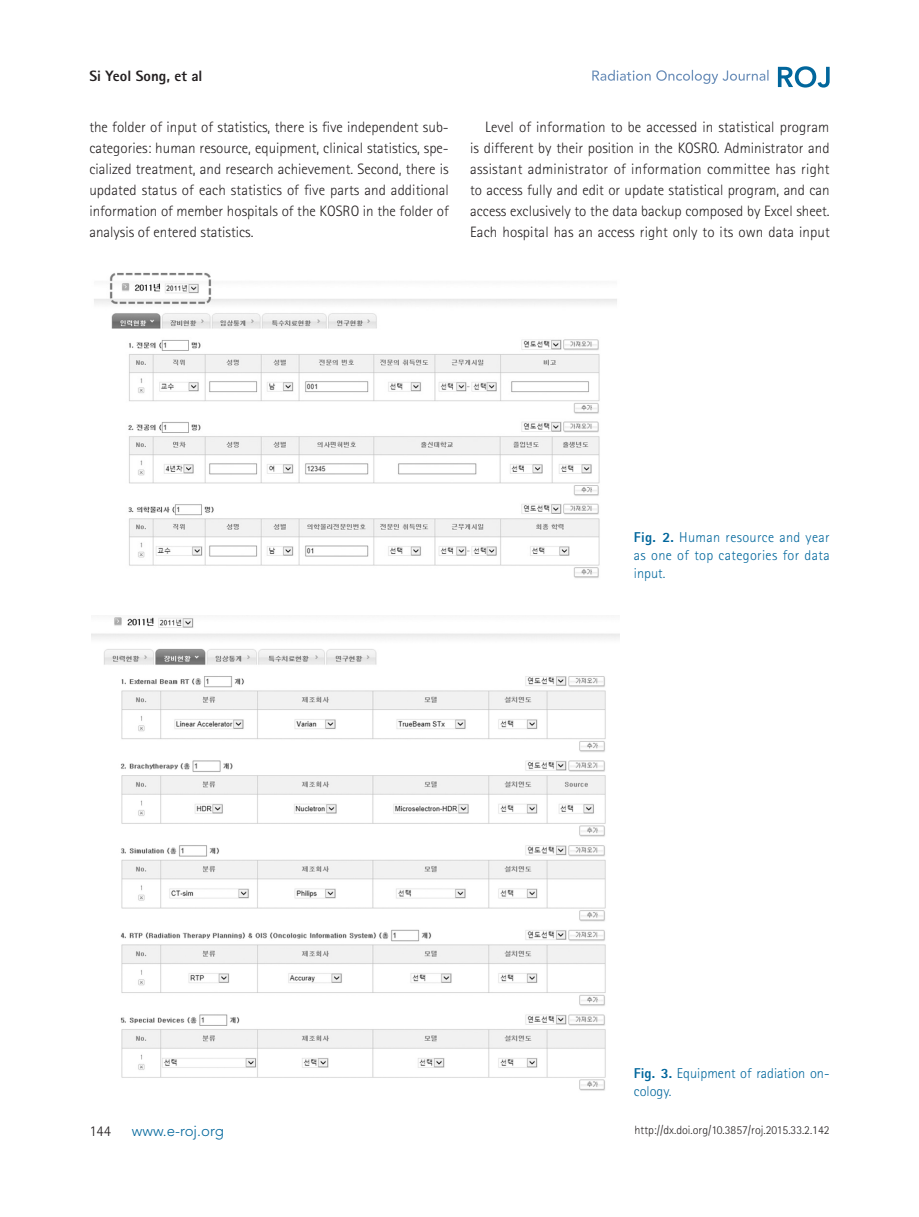
<style>
.page{position:relative;width:919px;height:1217px;background:#fff}
.page>*{position:absolute;margin:0;border:0;box-sizing:border-box;transform-origin:0 0}
.본문-2번째_문단{font:300 15px/21px "Rotis Sans Serif Std";letter-spacing:.005em;color:#231f20;text-align:justify}
.본문{font:300 15px/21px "Rotis Sans Serif Std";color:#231f20}
.t1{font:800 15px "Rotis Sans Serif Std";color:#231f20}
.t2{font:300 15px "Avenir LT Std";color:#01669c}
.그림{font:300 14.25px/18px "Rotis Sans Serif Std";letter-spacing:.025em;color:#01669c;text-align:justify}
.그림-2{font:300 14.25px/18px "Rotis Sans Serif Std";color:#01669c}
.t3{font:300 12px "Rotis Sans Serif Std";color:#231f20}
.s1{font-weight:800}
</style>
<div class="page">
<svg style="left:777px;top:66px;width:52px;height:22px"></svg>
<svg style="left:592px;top:70px;width:176px;height:14px"></svg>
<img style="left:94px;top:272px;width:523px;height:306px">
<img style="left:92px;top:617px;width:527px;height:474px">
<p class="t1" style="left:89px;top:66px;width:115px">Si Yeol Song, et al</p>
<p class="본문" style="left:89px;top:116px;width:361px">the folder of input of statistics, there is five independent sub&shy;categories: human resource, equipment, clinical statistics, spe&shy;cialized treatment, and research achievement. Second, there is updated status of each statistics of five parts and additional information of member hospitals of the KOSRO in the folder of analysis of entered statistics.</p>
<p class="본문-2번째_문단" style="left:470px;top:116px;width:361px;text-indent:15px">Level of information to be accessed in statistical program is different by their position in the KOSRO. Administrator and assistant administrator of information committee has right to access fully and edit or update statistical program, and can access exclusively to the data backup composed by Excel sheet.<br>Each hospital has an access right only to its own data input</p>
<p class="그림" style="left:634px;top:528px;width:197px"><span class="s1">Fig. 2.</span> Human resource and year as one of top categories for data input.</p>
<p class="그림-2" style="left:634px;top:1063px;width:195px"><span class="s1">Fig. 3.</span> Equipment of radiation on&shy;cology.</p>
<p class="본문-2번째_문단" style="left:89px;top:1120px;width:23px">144</p>
<p class="t2" style="left:132px;top:1121px;width:94px">www.e-roj.org</p>
<p class="t3" style="left:634px;top:1122px;width:196px">http://dx.doi.org/10.3857/roj.2015.33.2.142</p>
</div>
